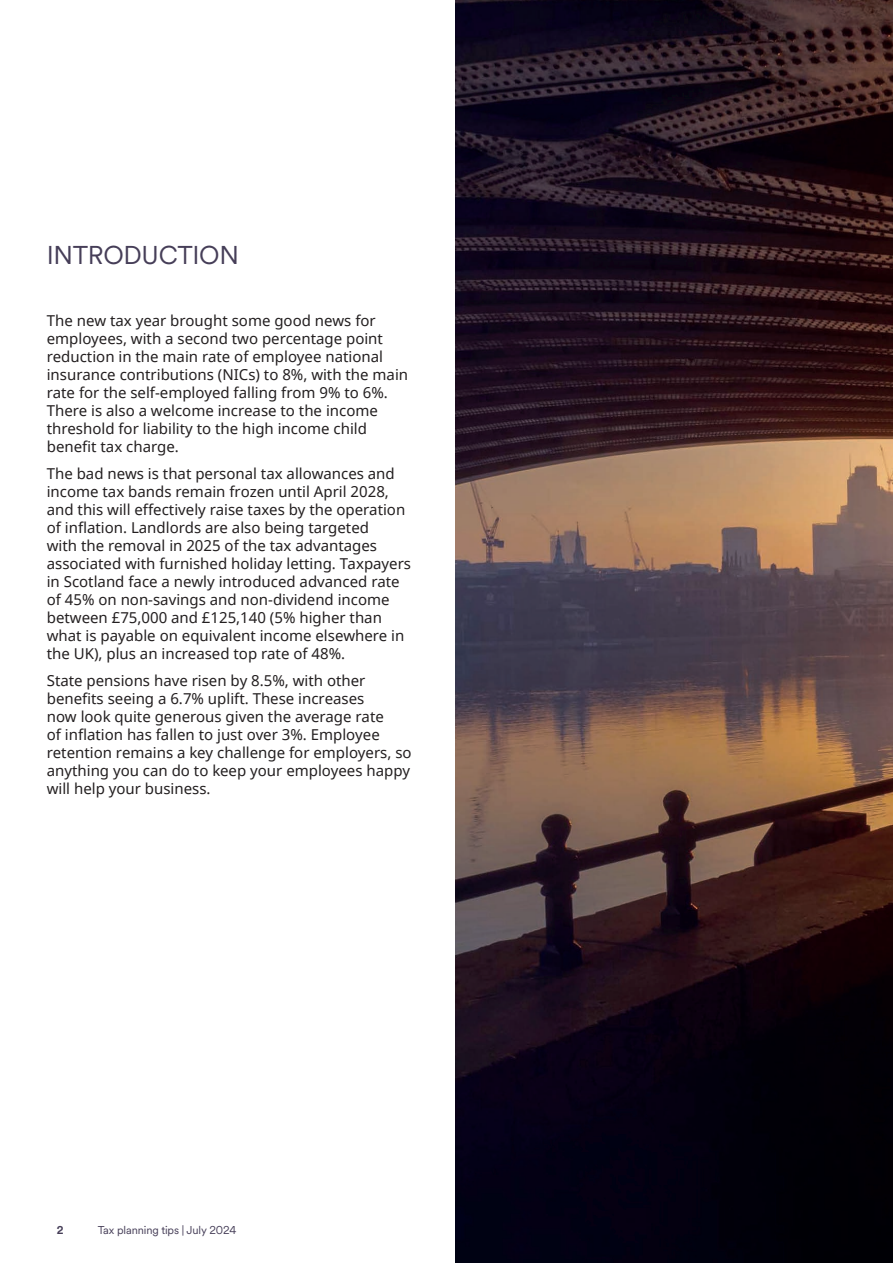
<style>
.page{position:relative;width:893px;height:1263px;background:#fff}
.page>*{position:absolute;margin:0;border:0;box-sizing:border-box;transform-origin:0 0}
._17_19_Benchmark_title__all_caps{font:25.5px "Schroders Circular";letter-spacing:-.015em;color:#463e58}
._10_12_Body_Text_Black{font:15px/18px "Noto Sans";color:#231f20}
._7_5_10_Folio_Text_Prussian_blue{font:11.25px "Schroders Circular";letter-spacing:-.01em;color:#463e58}
._7_5_10_Folio_Text_Prussian_blue-2{font:700 11.25px "Schroders Circular";color:#463e58}
</style>
<div class="page">
<img style="left:455px;top:0;width:438px;height:1263px">
<p class="_17_19_Benchmark_title__all_caps" style="left:47px;top:238px;width:194px">INTRODUCTION</p>
<p class="_10_12_Body_Text_Black" style="left:47px;top:312px;width:363px">The new tax year brought some good news for employees, with a second two percentage point reduction in the main rate of employee national insurance contributions (NICs) to 8%, with the main rate for the self-employed falling from 9% to 6%.<br>There is also a welcome increase to the income threshold for liability to the high income child benefit tax charge.</p>
<p class="_10_12_Body_Text_Black" style="left:47px;top:464px;width:366px">The bad news is that personal tax allowances and income tax bands remain frozen until April 2028, and this will effectively raise taxes by the operation of inflation. Landlords are also being targeted<br>with the removal in 2025 of the tax advantages associated with furnished holiday letting. Taxpayers in Scotland face a newly introduced advanced rate of 45% on non-savings and non-dividend income between £75,000 and £125,140 (5% higher than what is payable on equivalent income elsewhere in the UK), plus an increased top rate of 48%.</p>
<p class="_10_12_Body_Text_Black" style="left:47px;top:671px;width:366px">State pensions have risen by 8.5%, with other benefits seeing a 6.7% uplift. These increases<br>now look quite generous given the average rate<br>of inflation has fallen to just over 3%. Employee retention remains a key challenge for employers, so anything you can do to keep your employees happy will help your business.</p>
<p class="_7_5_10_Folio_Text_Prussian_blue-2" style="left:57px;top:1222px;width:8px">2</p>
<p class="_7_5_10_Folio_Text_Prussian_blue" style="left:98px;top:1222px;width:140px">Tax planning tips | July 2024</p>
</div>
